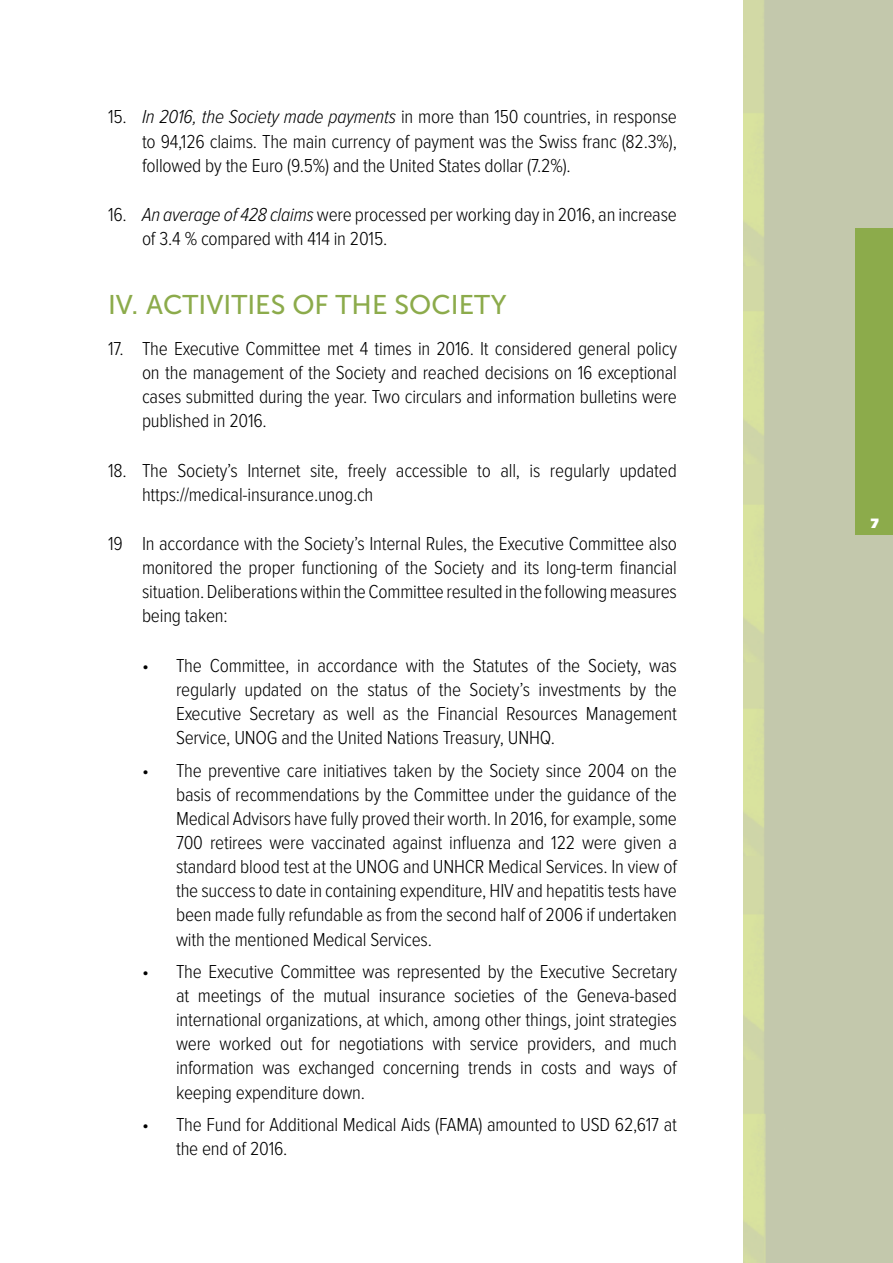
<style>
.page{position:relative;width:893px;height:1263px;background:#fff}
.page>*{position:absolute;margin:0;border:0;box-sizing:border-box;transform-origin:0 0}
.t1{font:27px "Museo Sans 500";color:#8cab4b}
.t2{font:300 19.5px/24.2px "Proxima Nova Cond";letter-spacing:-.01em;color:#000;text-align:justify}
.t3{font:900 13.5px "Frutiger LT Std";color:#fff}
.s1{font-style:italic}
</style>
<div class="page">
<img style="left:744px;top:0;width:149px;height:1263px">
<div style="left:855px;top:228px;width:38px;height:306px;background:#8cab4b"></div>
<p class="t2" style="left:142px;top:106px;width:536px;text-indent:-34px">15. <span class="s1">In 2016, the Society made payments</span> in more than 150 countries, in response to 94,126 claims. The main currency of payment was the Swiss franc (82.3%), followed by the Euro (9.5%) and the United States dollar (7.2%).</p>
<p class="t2" style="left:142px;top:203px;width:536px;text-indent:-34px">16. <span class="s1">An average of 428 claims</span> were processed per working day in 2016, an increase of 3.4 % compared with 414 in 2015.</p>
<h1 class="t1" style="left:108px;top:289px;width:400px">IV. ACTIVITIES OF THE SOCIETY</h1>
<p class="t2" style="left:142px;top:337px;width:536px;text-indent:-34px">17. The Executive Committee met 4 times in 2016. It considered general policy on the management of the Society and reached decisions on 16 exceptional cases submitted during the year. Two circulars and information bulletins were published in 2016.</p>
<p class="t2" style="left:142px;top:459px;width:536px;text-indent:-34px">18. The Society’s Internet site, freely accessible to all, is regularly updated https://medical-insurance.unog.ch</p>
<p class="t2" style="left:142px;top:532px;width:536px;text-indent:-34px">19 In accordance with the Society’s Internal Rules, the Executive Committee also monitored the proper functioning of the Society and its long-term financial situation. Deliberations within the Committee resulted in the following measures being taken:</p>
<p class="t2" style="left:176px;top:654px;width:502px;text-indent:-34px">• The Committee, in accordance with the Statutes of the Society, was regularly updated on the status of the Society’s investments by the Executive Secretary as well as the Financial Resources Management Service, UNOG and the United Nations Treasury, UNHQ.</p>
<p class="t2" style="left:176px;top:759px;width:502px;text-indent:-34px">• The preventive care initiatives taken by the Society since 2004 on the basis of recommendations by the Committee under the guidance of the Medical Advisors have fully proved their worth. In 2016, for example, some 700 retirees were vaccinated against influenza and 122 were given a standard blood test at the UNOG and UNHCR Medical Services. In view of the success to date in containing expenditure, HIV and hepatitis tests have been made fully refundable as from the second half of 2006 if undertaken with the mentioned Medical Services.</p>
<p class="t2" style="left:176px;top:960px;width:502px;text-indent:-34px">• The Executive Committee was represented by the Executive Secretary at meetings of the mutual insurance societies of the Geneva-based international organizations, at which, among other things, joint strategies were worked out for negotiations with service providers, and much information was exchanged concerning trends in costs and ways of keeping expenditure down.</p>
<p class="t2" style="left:176px;top:1113px;width:502px;text-indent:-34px">• The Fund for Additional Medical Aids (FAMA) amounted to USD 62,617 at the end of 2016.</p>
<p class="t3" style="left:871px;top:515px;width:9px">7</p>
</div>
